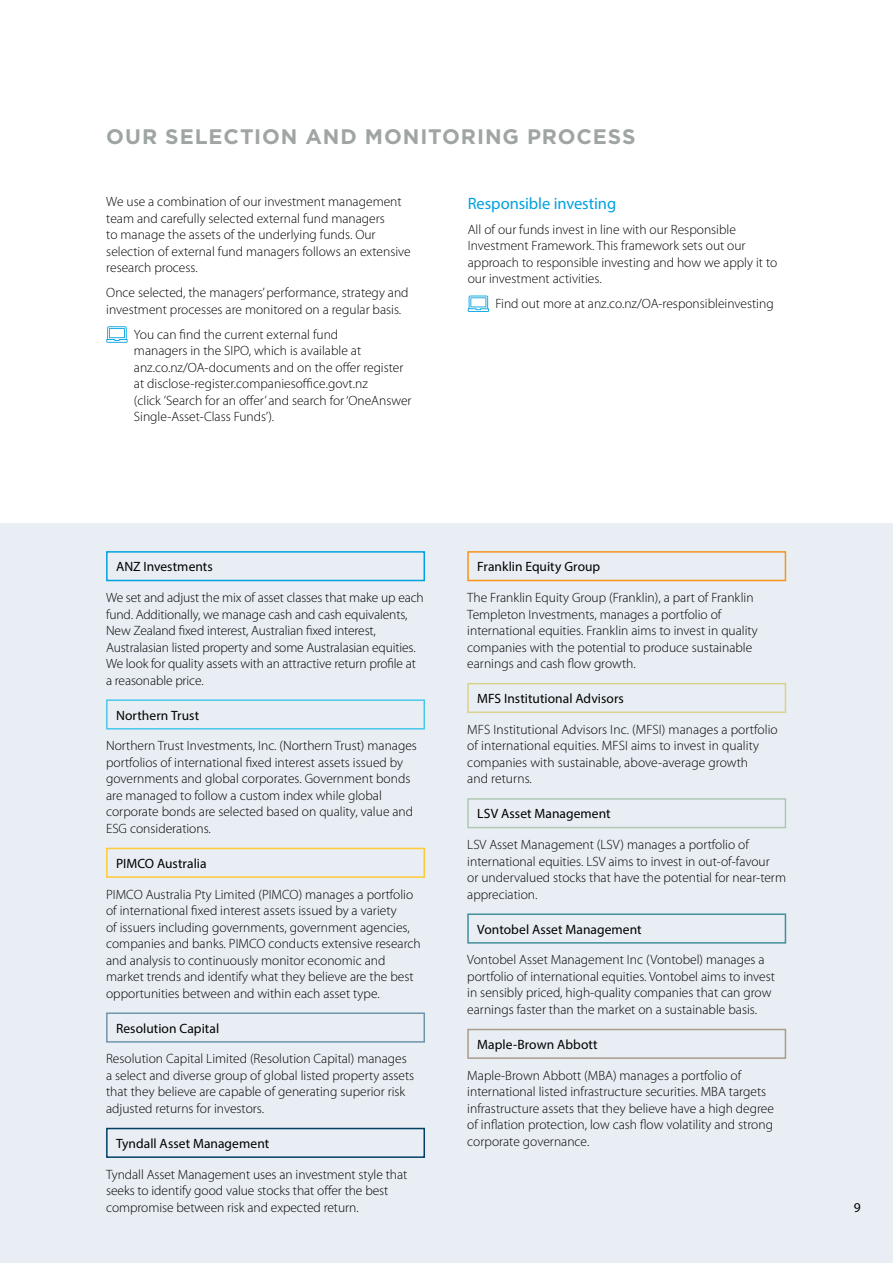
<style>
.page{position:relative;width:893px;height:1263px;background:#fff}
.page>*{position:absolute;margin:0;border:0;box-sizing:border-box;transform-origin:0 0}
.t1{font:700 21px "Gotham";letter-spacing:.045em;color:#9ea5a3}
.t2{font:16.5px "Myriad Pro";letter-spacing:-.005em;color:#00a1e0}
.t3{font:300 13.5px/16.5px "Myriad Pro";color:#000}
.t4{font:13.5px "Myriad Pro";letter-spacing:.005em;color:#000}
</style>
<div class="page">
<div style="left:0;top:523px;width:893px;height:740px;background:#e8eef3"></div>
<svg style="left:106px;top:326px;width:22px;height:17px"></svg>
<svg style="left:468px;top:296px;width:21px;height:16px"></svg>
<div style="left:106px;top:551px;width:319px;height:30px;border:2px solid #00a1e0"></div>
<div style="left:106px;top:1012px;width:319px;height:30px;border:2px solid #7094aa"></div>
<div style="left:467px;top:798px;width:319px;height:30px;border:2px solid #afc9b3"></div>
<div style="left:467px;top:551px;width:319px;height:30px;border:2px solid #f7941e"></div>
<div style="left:467px;top:913px;width:319px;height:30px;border:2px solid #448f9c"></div>
<div style="left:106px;top:848px;width:319px;height:30px;border:2px solid #ffca38"></div>
<div style="left:467px;top:683px;width:319px;height:30px;border:2px solid #dbd28f"></div>
<div style="left:467px;top:1029px;width:319px;height:30px;border:2px solid #ab9c8f"></div>
<div style="left:106px;top:699px;width:319px;height:30px;border:2px solid #49c7eb"></div>
<div style="left:106px;top:1128px;width:319px;height:30px;border:2px solid #004062"></div>
<h1 class="t1" style="left:106px;top:123px;width:531px">OUR SELECTION AND MONITORING PROCESS</h1>
<p class="t3" style="left:106px;top:194px;width:306px">We use a combination of our investment management team and carefully selected external fund managers<br>to manage the assets of the underlying funds. Our selection of external fund managers follows an extensive research process.</p>
<p class="t3" style="left:106px;top:285px;width:304px">Once selected, the managers’ performance, strategy and investment processes are monitored on a regular basis.</p>
<p class="t3" style="left:134px;top:326px;width:279px">You can find the current external fund<br>managers in the SIPO, which is available at anz.co.nz/OA-documents and on the offer register at disclose-register.companiesoffice.govt.nz<br>(click ’Search for an offer’ and search for ‘OneAnswer Single-Asset-Class Funds’).</p>
<p class="t2" style="left:468px;top:193px;width:150px">Responsible investing</p>
<p class="t3" style="left:468px;top:221px;width:311px">All of our funds invest in line with our Responsible Investment Framework. This framework sets out our approach to responsible investing and how we apply it to our investment activities.</p>
<p class="t3" style="left:495px;top:295px;width:280px">Find out more at anz.co.nz/OA-responsibleinvesting</p>
<p class="t4" style="left:116px;top:558px;width:98px">ANZ Investments</p>
<p class="t3" style="left:106px;top:589px;width:319px">We set and adjust the mix of asset classes that make up each fund. Additionally, we manage cash and cash equivalents, New Zealand fixed interest, Australian fixed interest, Australasian listed property and some Australasian equities.<br>We look for quality assets with an attractive return profile at a reasonable price.</p>
<p class="t4" style="left:116px;top:707px;width:85px">Northern Trust</p>
<p class="t3" style="left:106px;top:737px;width:312px">Northern Trust Investments, Inc. (Northern Trust) manages portfolios of international fixed interest assets issued by governments and global corporates. Government bonds are managed to follow a custom index while global corporate bonds are selected based on quality, value and ESG considerations.</p>
<p class="t4" style="left:116px;top:855px;width:92px">PIMCO Australia</p>
<p class="t3" style="left:106px;top:886px;width:316px">PIMCO Australia Pty Limited (PIMCO) manages a portfolio of international fixed interest assets issued by a variety<br>of issuers including governments, government agencies, companies and banks. PIMCO conducts extensive research and analysis to continuously monitor economic and market trends and identify what they believe are the best opportunities between and within each asset type.</p>
<p class="t4" style="left:116px;top:1020px;width:105px">Resolution Capital</p>
<p class="t3" style="left:106px;top:1050px;width:310px">Resolution Capital Limited (Resolution Capital) manages a select and diverse group of global listed property assets that they believe are capable of generating superior risk adjusted returns for investors.</p>
<p class="t4" style="left:116px;top:1135px;width:155px">Tyndall Asset Management</p>
<p class="t3" style="left:106px;top:1166px;width:303px">Tyndall Asset Management uses an investment style that seeks to identify good value stocks that offer the best compromise between risk and expected return.</p>
<p class="t4" style="left:477px;top:558px;width:125px">Franklin Equity Group</p>
<p class="t3" style="left:467px;top:589px;width:292px">The Franklin Equity Group (Franklin), a part of Franklin Templeton Investments, manages a portfolio of international equities. Franklin aims to invest in quality companies with the potential to produce sustainable earnings and cash flow growth.</p>
<p class="t4" style="left:477px;top:690px;width:148px">MFS Institutional Advisors</p>
<p class="t3" style="left:467px;top:721px;width:312px">MFS Institutional Advisors Inc. (MFSI) manages a portfolio of international equities. MFSI aims to invest in quality companies with sustainable, above-average growth<br>and returns.</p>
<p class="t4" style="left:477px;top:805px;width:135px">LSV Asset Management</p>
<p class="t3" style="left:467px;top:836px;width:320px">LSV Asset Management (LSV) manages a portfolio of international equities. LSV aims to invest in out-of-favour<br>or undervalued stocks that have the potential for near-term appreciation.</p>
<p class="t4" style="left:477px;top:921px;width:166px">Vontobel Asset Management</p>
<p class="t3" style="left:467px;top:951px;width:309px">Vontobel Asset Management Inc (Vontobel) manages a portfolio of international equities. Vontobel aims to invest in sensibly priced, high-quality companies that can grow earnings faster than the market on a sustainable basis.</p>
<p class="t4" style="left:477px;top:1036px;width:122px">Maple-Brown Abbott</p>
<p class="t3" style="left:467px;top:1067px;width:308px">Maple-Brown Abbott (MBA) manages a portfolio of international listed infrastructure securities. MBA targets infrastructure assets that they believe have a high degree of inflation protection, low cash flow volatility and strong corporate governance.</p>
<p class="t4" style="left:854px;top:1199px;width:8px">9</p>
</div>
